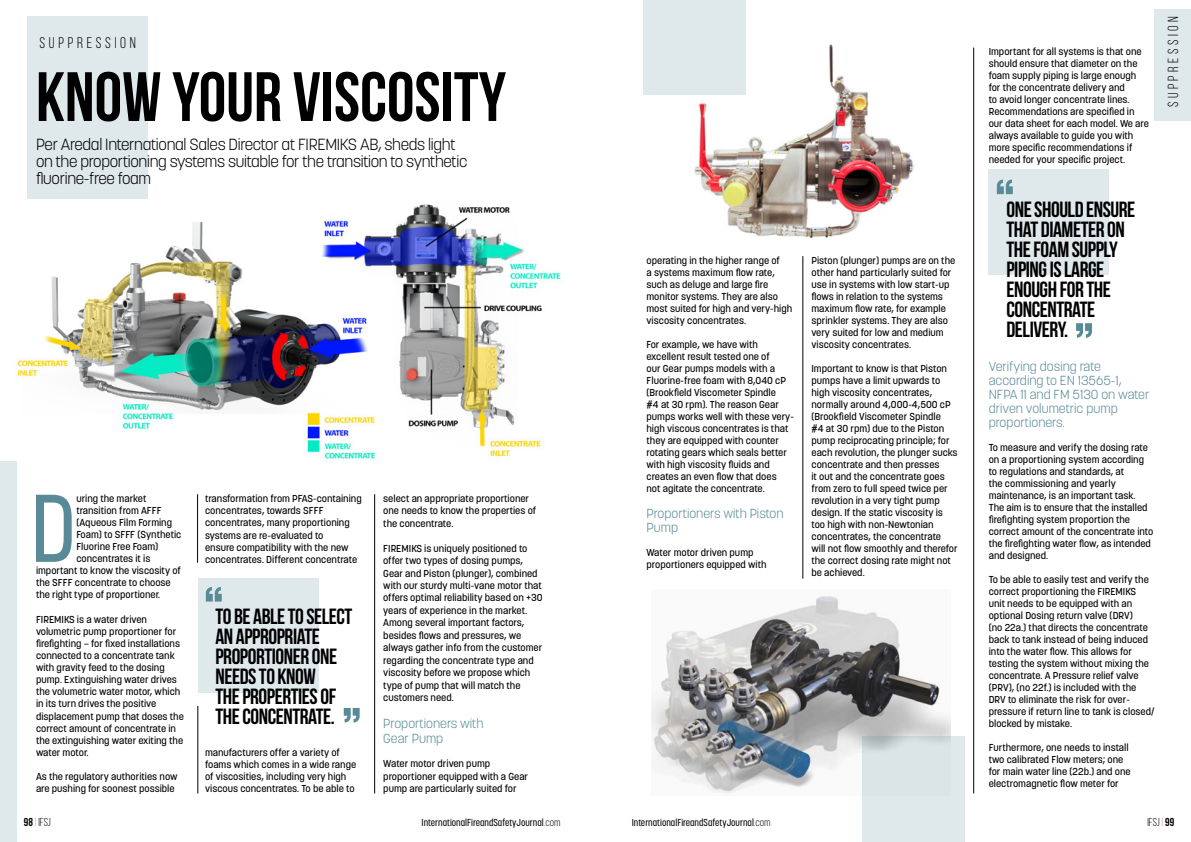
<style>
.page{position:relative;width:1191px;height:842px;background:#fff}
.page>*{position:absolute;margin:0;border:0;box-sizing:border-box;transform-origin:0 0}
.t1{font:500 95.1px "Korolev Condensed";color:#588a98}
.t2{font:700 69.6px "Bebas Neue";color:#000}
.t3{font:700 22px/20px "Bebas Neue";letter-spacing:-.02em;color:#000}
.t4{font:300 16px/17px "Korolev";letter-spacing:-.02em;color:#000}
.t5{font:15.4px "Bebas Neue";letter-spacing:.24em;color:#000}
.t6{font:14.6px "Bebas Neue";letter-spacing:.24em;color:#000}
.t7{font:300 13px/14px "Korolev";color:#588a98}
.t8{font:11.5px "Bebas Neue";color:#000}
.t9{font:500 10px/12px "Korolev";color:#000}
.t10{font:500 10px "Korolev Condensed";color:#000}
.s1{font-style:inherit}
.s2{font-weight:300;color:#e30613}
.s3{font-weight:300}
</style>
<div class="page">
<img style="left:16px;top:186px;width:545px;height:282px">
<div style="left:28px;top:16px;width:120px;height:182px;background:#dfe8eb"></div>
<div style="left:1154px;top:9px;width:37px;height:111px;background:#dfe8eb"></div>
<img style="left:694px;top:42px;width:221px;height:197px">
<div style="left:198px;top:579px;width:120px;height:114px;background:#dfe8eb"></div>
<svg style="left:344px;top:708px;width:16px;height:14px"></svg>
<svg style="left:206px;top:587px;width:16px;height:14px"></svg>
<div style="left:988px;top:170px;width:120px;height:105px;background:#dfe8eb"></div>
<svg style="left:1076px;top:323px;width:16px;height:15px"></svg>
<svg style="left:996px;top:180px;width:16px;height:14px"></svg>
<img style="left:651px;top:595px;width:299px;height:198px">
<hr style="left:198px;top:706px;width:1px;height:87px;background:#000">
<hr style="left:374px;top:494px;width:1px;height:299px;background:#000">
<hr style="left:197px;top:494px;width:1px;height:69px;background:#000">
<hr style="left:802px;top:256px;width:1px;height:323px;background:#000">
<hr style="left:973px;top:48px;width:1px;height:745px;background:#000">
<div style="left:643px;top:0;width:102px;height:95px;background:#dfe8eb"></div>
<svg style="left:862px;top:736px;width:103px;height:106px;background:#dbe4e7"></svg>
<div style="left:0;top:461px;width:16px;height:381px;background:#dfe8eb"></div>
<h3 class="t5" style="left:39px;top:34px;width:98px">SUPPRESSION</h3>
<h2 class="t2" style="left:36px;top:59px;width:472px">KNOW YOUR VISCOSITY</h2>
<h3 class="t4" style="left:36px;top:136px;width:433px">Per Aredal International Sales Director at FIREMIKS AB, sheds light on the proportioning systems suitable for the transition to synthetic fluorine-free foam</h3>
<h1 class="t1" style="left:30px;top:472px;width:48px">D</h1>
<p class="t9" style="left:76px;top:492px;width:72px">uring the market</p>
<p class="t9" style="left:76px;top:504px;width:87px">transition from AFFF</p>
<p class="t9" style="left:76px;top:516px;width:97px">(Aqueous Film Forming</p>
<p class="t9" style="left:76px;top:528px;width:107px">Foam) to SFFF (Synthetic</p>
<p class="t9" style="left:76px;top:540px;width:83px">Fluorine Free Foam)</p>
<p class="t9" style="left:76px;top:552px;width:76px">concentrates it is</p>
<p class="t9" style="left:36px;top:564px;width:146px">important to know the viscosity of</p>
<p class="t9" style="left:36px;top:577px;width:136px">the SFFF concentrate to choose</p>
<p class="t9" style="left:36px;top:589px;width:126px">the right type of proportioner.</p>
<p class="t9" style="left:36px;top:613px;width:149px">FIREMIKS is a water driven volumetric pump proportioner for firefighting – for fixed installations connected to a concentrate tank with gravity feed to the dosing pump. Extinguishing water drives the volumetric water motor, which in its turn drives the positive displacement pump that doses the correct amount of concentrate in the extinguishing water exiting the water motor.</p>
<p class="t9" style="left:36px;top:771px;width:143px">As the regulatory authorities now are pushing for soonest possible</p>
<p class="t9" style="left:205px;top:492px;width:158px;line-height:12.3px">transformation from PFAS-containing concentrates, towards SFFF concentrates, many proportioning systems are re-evaluated to<br>ensure compatibility with the new concentrates. Different concentrate</p>
<h3 class="t3" style="left:215px;top:606px;width:139px">TO BE ABLE TO SELECT<br>AN APPROPRIATE<br>PROPORTIONER ONE<br>NEEDS TO KNOW<br>THE PROPERTIES OF<br>THE CONCENTRATE.</h3>
<p class="t9" style="left:205px;top:746px;width:153px;line-height:12.3px">manufacturers offer a variety of foams which comes in a wide range of viscosities, including very high viscous concentrates. To be able to</p>
<p class="t9" style="left:383px;top:492px;width:154px;line-height:12.5px">select an appropriate proportioner one needs to know the properties of the concentrate.</p>
<p class="t9" style="left:383px;top:542px;width:161px;line-height:12.5px">FIREMIKS is uniquely positioned to offer two types of dosing pumps, Gear and Piston (plunger), combined with our sturdy multi-vane motor that offers optimal reliability based on +30 years of experience in the market.<br>Among several important factors, besides flows and pressures, we always gather info from the customer regarding the concentrate type and viscosity before we propose which type of pump that will match the customers need.</p>
<h3 class="t7" style="left:383px;top:716px;width:102px;line-height:14.5px">Proportioners with<br>Gear Pump</h3>
<p class="t9" style="left:383px;top:758px;width:146px;line-height:12.5px">Water motor driven pump proportioner equipped with a Gear pump are particularly suited for</p>
<p class="t9" style="left:646px;top:254px;width:147px">operating in the higher range of<br>a systems maximum flow rate, such as deluge and large fire monitor systems. They are also most suited for high and very-high viscosity concentrates.</p>
<p class="t9" style="left:646px;top:338px;width:149px">For example, we have with excellent result tested one of<br>our Gear pumps models with a<br>Fluorine-free foam with 8,040 cP (Brookfield Viscometer Spindle<br>#4 at 30 rpm). The reason Gear pumps works well with these very&shy;high viscous concentrates is that they are equipped with counter rotating gears which seals better with high viscosity fluids and creates an even flow that does<br>not agitate the concentrate.</p>
<h3 class="t7" style="left:646px;top:506px;width:139px">Proportioners with Piston<br>Pump</h3>
<p class="t9" style="left:646px;top:546px;width:122px">Water motor driven pump proportioners equipped with</p>
<p class="t9" style="left:811px;top:254px;width:145px">Piston (plunger) pumps are on the other hand particularly suited for use in systems with low start-up flows in relation to the systems maximum flow rate, for example sprinkler systems. They are also very suited for low and medium viscosity concentrates.</p>
<p class="t9" style="left:811px;top:362px;width:148px">Important to know is that Piston pumps have a limit upwards to high viscosity concentrates, normally around 4,000-4,500 cP (Brookfield Viscometer Spindle<br>#4 at 30 rpm) due to the Piston pump reciprocating principle; for each revolution, the plunger sucks concentrate and then presses<br>it out and the concentrate goes from zero to full speed twice per revolution in a very tight pump design. If the static viscosity is too high with non-Newtonian concentrates, the concentrate will not flow smoothly and therefor the correct dosing rate might not be achieved.</p>
<p class="t9" style="left:988px;top:46px;width:162px">Important for all systems is that one should ensure that diameter on the foam supply piping is large enough for the concentrate delivery and<br>to avoid longer concentrate lines.<br>Recommendations are specified in our data sheet for each model. We are always available to guide you with more specific recommendations if needed for your specific project.</p>
<h3 class="t6" style="left:1165px;top:107px;width:93px;rotate:-90deg">SUPPRESSION</h3>
<h3 class="t3" style="left:1006px;top:199px;width:130px">ONE SHOULD ENSURE<br>THAT DIAMETER ON<br>THE FOAM SUPPLY<br>PIPING IS LARGE<br>ENOUGH FOR THE<br>CONCENTRATE<br>DELIVERY.</h3>
<h3 class="t7" style="left:988px;top:360px;width:162px">Verifying dosing rate according to EN 13565-1,<br>NFPA 11 and FM 5130 on water driven volumetric pump proportioners.</h3>
<p class="t9" style="left:988px;top:442px;width:166px">To measure and verify the dosing rate on a proportioning system according to regulations and standards, at<br>the commissioning and yearly maintenance, is an important task.<br>The aim is to ensure that the installed firefighting system proportion the correct amount of the concentrate into the firefighting water flow, as intended and designed.</p>
<p class="t9" style="left:988px;top:574px;width:167px">To be able to easily test and verify the correct proportioning the FIREMIKS unit needs to be equipped with an optional Dosing return valve (DRV)<br>(no 22a.) that directs the concentrate back to tank instead of being induced into the water flow. This allows for testing the system without mixing the concentrate. A Pressure relief valve (PRV), (no 22f.) is included with the DRV to eliminate the risk for over&shy;pressure if return line to tank is closed/ blocked by mistake.</p>
<p class="t9" style="left:988px;top:742px;width:143px">Furthermore, one needs to install two calibrated Flow meters; one for main water line (22b.) and one electromagnetic flow meter for</p>
<p class="t8" style="left:24px;top:816px;width:28px"><span class="s1">98</span><span class="s2">|</span> IFSJ</p>
<p class="t10" style="left:421px;top:816px;width:140px">InternationalFireandSafetyJournal<span class="s3">.com</span></p>
<p class="t10" style="left:631px;top:816px;width:140px">InternationalFireandSafetyJournal<span class="s3">.com</span></p>
<p class="t8" style="left:1147px;top:816px;width:28px">IFSJ <span class="s2">|</span> <span class="s1">99</span></p>
</div>
